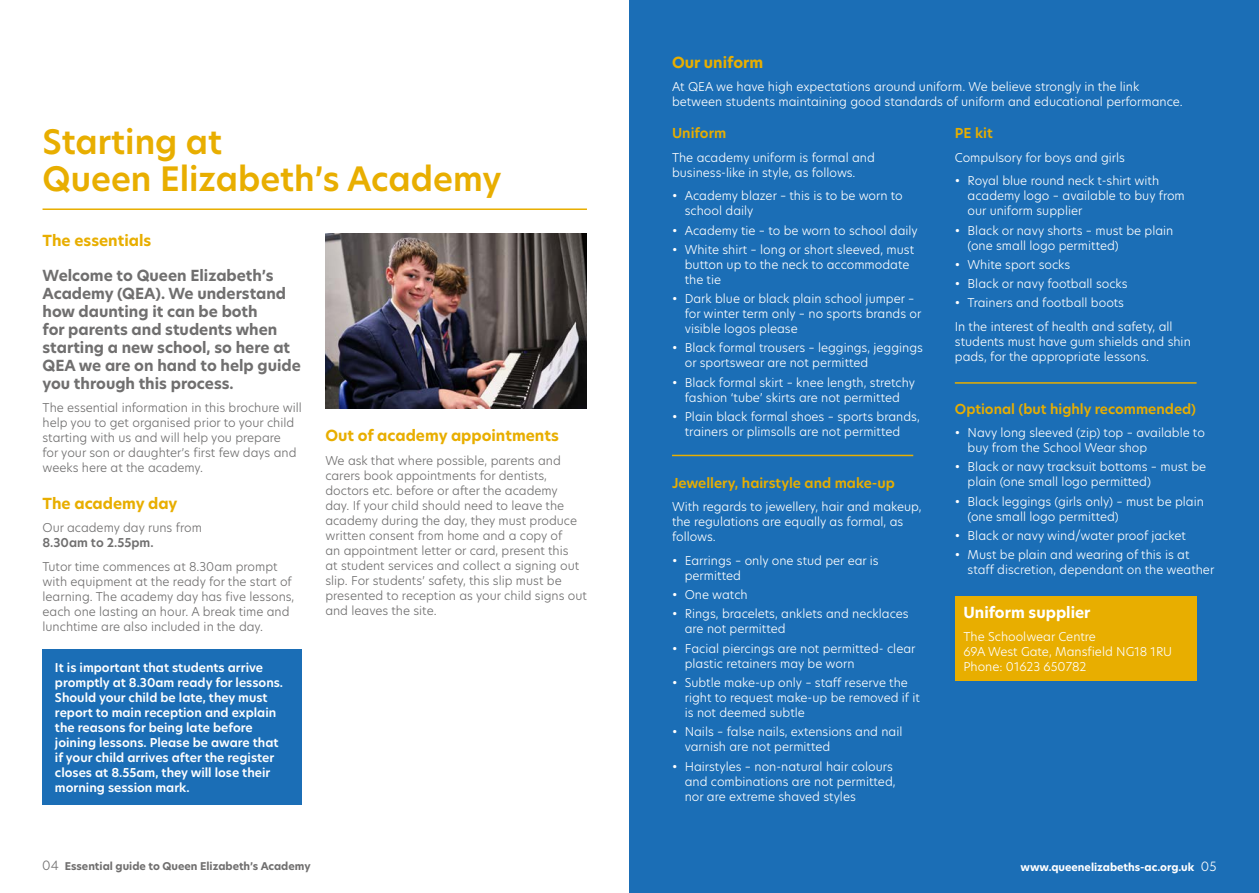
<style>
.page{position:relative;width:1259px;height:893px;background:#fff}
.page>*{position:absolute;margin:0;border:0;box-sizing:border-box;transform-origin:0 0}
.HN___Welcome_Header{font:600 33px/37.5px "New Hero";color:#e8ae00}
.HN___Bold___Intro{font:700 15px/18px "New Hero";color:#706f6f}
.HB_SUB_HEADINGS{font:700 15px "New Hero";color:#e8ae00}
.HN_intro_white{font:700 15px "New Hero";color:#fff}
.HB_SMALL_SUB_HEADINGS{font:600 13.5px "New Hero";color:#e8ae00}
.HB_BULL_POINTS_WHITE{font:300 12px/15px "New Hero";color:#fff}
.HN___Light___Body{font:300 12px/15px "New Hero";color:#706f6f}
.HN_LIGHT_BODY_WHITE{font:300 12px/15px "New Hero";color:#fff}
.HN___Light___Body-2{font:600 12px/15px "New Hero";color:#fff}
.HN___Light___Body-3{font:300 12px/15px "New Hero";color:#fff}
.HN___Light___Body-4{font:700 10.5px "New Hero";color:#706f6f}
.HN___Light___Body-5{font:700 10.5px "New Hero";color:#fff}
.s1{font-weight:600}
.s2{font-weight:300;font-size:12.6px}
</style>
<div class="page">
<div style="left:629px;top:0;width:630px;height:893px;background:#1b6eb6"></div>
<div style="left:955px;top:596px;width:241px;height:85px;background:#e8ae00"></div>
<img style="left:325px;top:234px;width:262px;height:174px">
<hr style="left:43px;top:208px;width:544px;height:2px;background:#e8ae00">
<div style="left:42px;top:650px;width:259px;height:155px;background:#1b6eb6"></div>
<hr style="left:672px;top:455px;width:241px;height:1px;background:#e8ae00">
<hr style="left:955px;top:382px;width:241px;height:2px;background:#e8ae00">
<p class="HN___Welcome_Header" style="left:43px;top:123px;width:460px">Starting at<br>Queen Elizabeth’s Academy</p>
<p class="HB_SUB_HEADINGS" style="left:43px;top:230px;width:110px">The essentials</p>
<p class="HN___Bold___Intro" style="left:43px;top:266px;width:260px">Welcome to Queen Elizabeth’s<br>Academy (QEA). We understand how daunting it can be both<br>for parents and students when starting a new school, so here at<br>QEA we are on hand to help guide you through this process.</p>
<p class="HN___Light___Body" style="left:43px;top:400px;width:261px">The essential information in this brochure will help you to get organised prior to your child starting with us and will help you prepare<br>for your son or daughter’s first few days and weeks here at the academy.</p>
<p class="HB_SUB_HEADINGS" style="left:43px;top:493px;width:136px">The academy day</p>
<p class="HN___Light___Body" style="left:43px;top:520px;width:161px">Our academy day runs from<br><span class="s1">8.30am to 2.55pm.</span></p>
<p class="HN___Light___Body" style="left:43px;top:559px;width:253px">Tutor time commences at 8.30am prompt with equipment at the ready for the start of learning. The academy day has five lessons, each one lasting an hour. A break time and lunchtime are also included in the day.</p>
<p class="HB_SUB_HEADINGS" style="left:325px;top:426px;width:235px">Out of academy appointments</p>
<p class="HN___Light___Body" style="left:325px;top:453px;width:263px">We ask that where possible, parents and carers book appointments for dentists, doctors etc. before or after the academy<br>day. If your child should need to leave the academy during the day, they must produce written consent from home and a copy of<br>an appointment letter or card, present this<br>at student services and collect a signing out slip. For students’ safety, this slip must be presented to reception as your child signs out and leaves the site.</p>
<p class="HN___Light___Body-2" style="left:55px;top:660px;width:230px">It is important that students arrive promptly at 8.30am ready for lessons.<br>Should your child be late, they must report to main reception and explain the reasons for being late before joining lessons. Please be aware that if your child arrives after the register closes at 8.55am, they will lose their morning session mark.</p>
<p class="HB_SUB_HEADINGS" style="left:672px;top:52px;width:93px">Our uniform</p>
<p class="HN_LIGHT_BODY_WHITE" style="left:672px;top:79px;width:512px">At QEA we have high expectations around uniform. We believe strongly in the link between students maintaining good standards of uniform and educational performance.</p>
<p class="HB_SMALL_SUB_HEADINGS" style="left:672px;top:124px;width:56px">Uniform</p>
<p class="HN_LIGHT_BODY_WHITE" style="left:672px;top:150px;width:204px">The academy uniform is formal and business-like in style, as follows.</p>
<p class="HB_BULL_POINTS_WHITE" style="left:685px;top:188px;width:219px;text-indent:-13px">• Academy blazer – this is to be worn to school daily</p>
<p class="HB_BULL_POINTS_WHITE" style="left:672px;top:222px;width:247px">• Academy tie – to be worn to school daily</p>
<p class="HB_BULL_POINTS_WHITE" style="left:685px;top:242px;width:231px;text-indent:-13px">• White shirt – long or short sleeved, must button up to the neck to accommodate the tie</p>
<p class="HB_BULL_POINTS_WHITE" style="left:685px;top:291px;width:238px;text-indent:-13px">• Dark blue or black plain school jumper – for winter term only – no sports brands or visible logos please</p>
<p class="HB_BULL_POINTS_WHITE" style="left:685px;top:340px;width:240px;text-indent:-13px">• Black formal trousers – leggings, jeggings or sportswear are not permitted</p>
<p class="HB_BULL_POINTS_WHITE" style="left:672px;top:374px;width:245px;text-align:center">• Black formal skirt – knee length, stretchy fashion ‘tube’ skirts are not permitted</p>
<p class="HB_BULL_POINTS_WHITE" style="left:672px;top:409px;width:249px;text-align:center">• Plain black formal shoes – sports brands, trainers or plimsolls are not permitted</p>
<p class="HB_SMALL_SUB_HEADINGS" style="left:672px;top:474px;width:224px">Jewellery, hairstyle and make-up</p>
<p class="HN_LIGHT_BODY_WHITE" style="left:672px;top:499px;width:251px">With regards to jewellery, hair and makeup, the regulations are equally as formal, as follows.</p>
<p class="HB_BULL_POINTS_WHITE" style="left:685px;top:553px;width:195px;text-indent:-13px">• Earrings – only one stud per ear is permitted</p>
<p class="HB_BULL_POINTS_WHITE" style="left:672px;top:587px;width:77px">• One watch</p>
<p class="HB_BULL_POINTS_WHITE" style="left:685px;top:606px;width:225px;text-indent:-13px">• Rings, bracelets, anklets and necklaces are not permitted</p>
<p class="HB_BULL_POINTS_WHITE" style="left:685px;top:640px;width:232px;text-indent:-13px">• Facial piercings are not permitted- clear plastic retainers may be worn</p>
<p class="HB_BULL_POINTS_WHITE" style="left:685px;top:675px;width:236px;text-indent:-13px">• Subtle make-up only – staff reserve the right to request make-up be removed if it is not deemed subtle</p>
<p class="HB_BULL_POINTS_WHITE" style="left:685px;top:724px;width:219px;text-indent:-13px">• Nails – false nails, extensions and nail varnish are not permitted</p>
<p class="HB_BULL_POINTS_WHITE" style="left:685px;top:758px;width:212px;text-indent:-13px">• Hairstyles – non-natural hair colours and combinations are not permitted, nor are extreme shaved styles</p>
<p class="HB_SMALL_SUB_HEADINGS" style="left:955px;top:124px;width:39px">PE kit</p>
<p class="HN_LIGHT_BODY_WHITE" style="left:955px;top:150px;width:172px">Compulsory for boys and girls</p>
<p class="HB_BULL_POINTS_WHITE" style="left:967px;top:173px;width:219px;text-indent:-13px">• Royal blue round neck t-shirt with academy logo – available to buy from our uniform supplier</p>
<p class="HB_BULL_POINTS_WHITE" style="left:967px;top:222px;width:207px;text-indent:-13px">• Black or navy shorts – must be plain (one small logo permitted)</p>
<p class="HB_BULL_POINTS_WHITE" style="left:955px;top:257px;width:117px">• White sport socks</p>
<p class="HB_BULL_POINTS_WHITE" style="left:955px;top:276px;width:174px">• Black or navy football socks</p>
<p class="HB_BULL_POINTS_WHITE" style="left:955px;top:295px;width:171px">• Trainers and football boots</p>
<p class="HN___Light___Body-3" style="left:955px;top:319px;width:237px">In the interest of health and safety, all students must have gum shields and shin pads, for the appropriate lessons.</p>
<p class="HB_SMALL_SUB_HEADINGS" style="left:955px;top:399px;width:243px">Optional (but highly recommended)</p>
<p class="HB_BULL_POINTS_WHITE" style="left:967px;top:425px;width:239px;text-indent:-13px">• Navy long sleeved (zip) top – available to buy from the School Wear shop</p>
<p class="HB_BULL_POINTS_WHITE" style="left:967px;top:459px;width:240px;text-indent:-13px">• Black or navy tracksuit bottoms – must be plain (one small logo permitted)</p>
<p class="HB_BULL_POINTS_WHITE" style="left:967px;top:493px;width:238px;text-indent:-13px">• Black leggings (girls only) – must be plain (one small logo permitted)</p>
<p class="HB_BULL_POINTS_WHITE" style="left:955px;top:528px;width:232px">• Black or navy wind/water proof jacket</p>
<p class="HB_BULL_POINTS_WHITE" style="left:967px;top:547px;width:248px;text-indent:-13px">• Must be plain and wearing of this is at staff discretion, dependant on the weather</p>
<p class="HN_intro_white" style="left:963px;top:602px;width:129px">Uniform supplier</p>
<p class="HN_LIGHT_BODY_WHITE" style="left:963px;top:629px;width:210px">The Schoolwear Centre<br>69A West Gate, Mansfield NG18 1RU<br>Phone: 01623 650782</p>
<p class="HN___Light___Body-4" style="left:42px;top:859px;width:270px"><span class="s2">04</span> Essential guide to Queen Elizabeth’s Academy</p>
<p class="HN___Light___Body-5" style="left:1020px;top:860px;width:197px">www.queenelizabeths-ac.org.uk <span class="s2">05</span></p>
</div>
